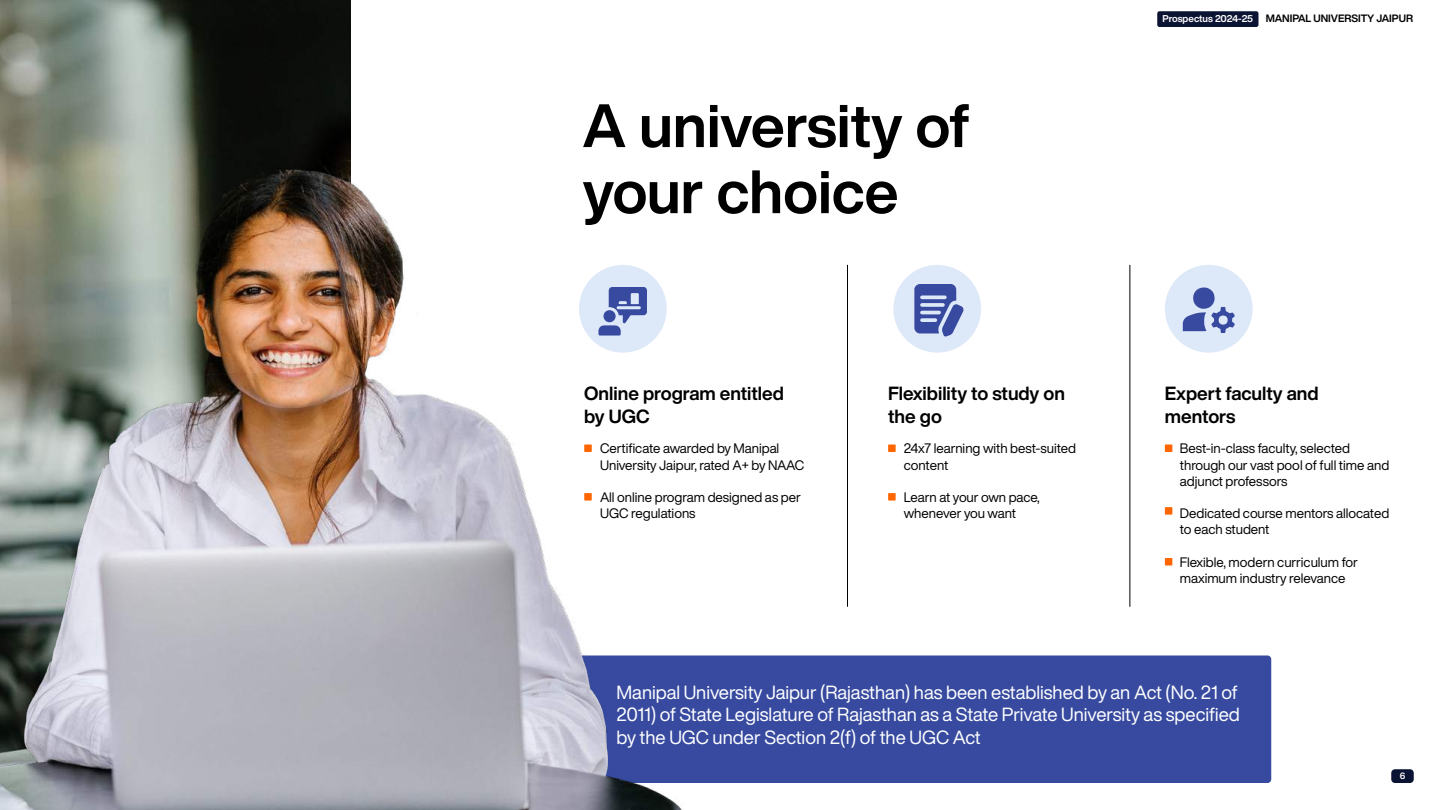
<style>
.page{position:relative;width:1440px;height:810px;background:#fff}
.page>*{position:absolute;margin:0;border:0;box-sizing:border-box;transform-origin:0 0}
.t1{font:700 60.07px/66.1px "Helvetica Now Display";color:#000}
.t2{font:18.75px/22.5px "Helvetica Now Display";color:#fff}
.t3{font:700 18.75px/22.5px "Helvetica Now Display";color:#000}
.t4{font:13.5px/16.2px "Helvetica Now Display";color:#000}
.t5{font:700 10.5px "Helvetica Now Display";letter-spacing:-.005em;color:#000}
.t6{font:700 9px "Helvetica Now Display";color:#fff}
.s1{font-size:9.75px;color:#fff}
</style>
<div class="page">
<div style="left:1391px;top:769px;width:23px;height:14px;background:#0a1333;border-radius:4px"></div>
<div style="left:378px;top:656px;width:893px;height:127px;background:#374a9f;border-radius:4px"></div>
<div style="left:1157px;top:11px;width:101px;height:16px;background:#0c1433;border-radius:2px"></div>
<img style="left:0;top:0;width:700px;height:810px">
<div style="left:584px;top:445px;width:8px;height:7px;background:#f60"></div>
<div style="left:584px;top:493px;width:8px;height:8px;background:#f60"></div>
<div style="left:579px;top:265px;width:88px;height:88px;background:#dde8f8;border-radius:50%"></div>
<svg style="left:598px;top:287px;width:49px;height:49px"></svg>
<div style="left:603px;top:310px;width:13px;height:12px;background:#374a9f;border-radius:50%"></div>
<div style="left:888px;top:445px;width:8px;height:7px;background:#f60"></div>
<div style="left:888px;top:493px;width:8px;height:8px;background:#f60"></div>
<div style="left:893px;top:265px;width:88px;height:88px;background:#dde8f8;border-radius:50%"></div>
<svg style="left:914px;top:284px;width:50px;height:53px"></svg>
<div style="left:1165px;top:445px;width:7px;height:7px;background:#f60"></div>
<div style="left:1165px;top:507px;width:7px;height:8px;background:#f60"></div>
<div style="left:1165px;top:558px;width:7px;height:8px;background:#f60"></div>
<div style="left:1165px;top:265px;width:88px;height:88px;background:#dde8f8;border-radius:50%"></div>
<svg style="left:1183px;top:287px;width:52px;height:46px"></svg>
<hr style="left:847px;top:265px;width:1px;height:342px;background:#000">
<hr style="left:1130px;top:265px;width:1px;height:342px;background:#000">
<h1 class="t1" style="left:583px;top:93px;width:389px">A university of your choice</h1>
<h2 class="t3" style="left:584px;top:382px;width:201px">Online program entitled by UGC</h2>
<p class="t4" style="left:600px;top:440px;width:206px">Certificate awarded by Manipal<br>University Jaipur, rated A+ by NAAC</p>
<p class="t4" style="left:600px;top:489px;width:202px">All online program designed as per<br>UGC regulations</p>
<h2 class="t3" style="left:888px;top:382px;width:178px">Flexibility to study on the go</h2>
<p class="t4" style="left:904px;top:440px;width:174px">24x7 learning with best-suited content</p>
<p class="t4" style="left:904px;top:489px;width:138px">Learn at your own pace, whenever you want</p>
<p class="t5" style="left:1162px;top:11px;width:252px"><span class="s1">Prospectus 2024-25</span> MANIPAL UNIVERSITY JAIPUR</p>
<h2 class="t3" style="left:1165px;top:382px;width:155px">Expert faculty and mentors</h2>
<p class="t4" style="left:1180px;top:440px;width:211px">Best-in-class faculty, selected through our vast pool of full time and adjunct professors</p>
<p class="t4" style="left:1180px;top:505px;width:211px">Dedicated course mentors allocated to each student</p>
<p class="t4" style="left:1180px;top:554px;width:180px">Flexible, modern curriculum for maximum industry relevance</p>
<h2 class="t2" style="left:617px;top:681px;width:625px">Manipal University Jaipur (Rajasthan) has been established by an Act (No. 21 of<br>2011) of State Legislature of Rajasthan as a State Private University as specified by the UGC under Section 2(f) of the UGC Act</h2>
<p class="t6" style="left:1400px;top:770px;width:7px">6</p>
</div>
